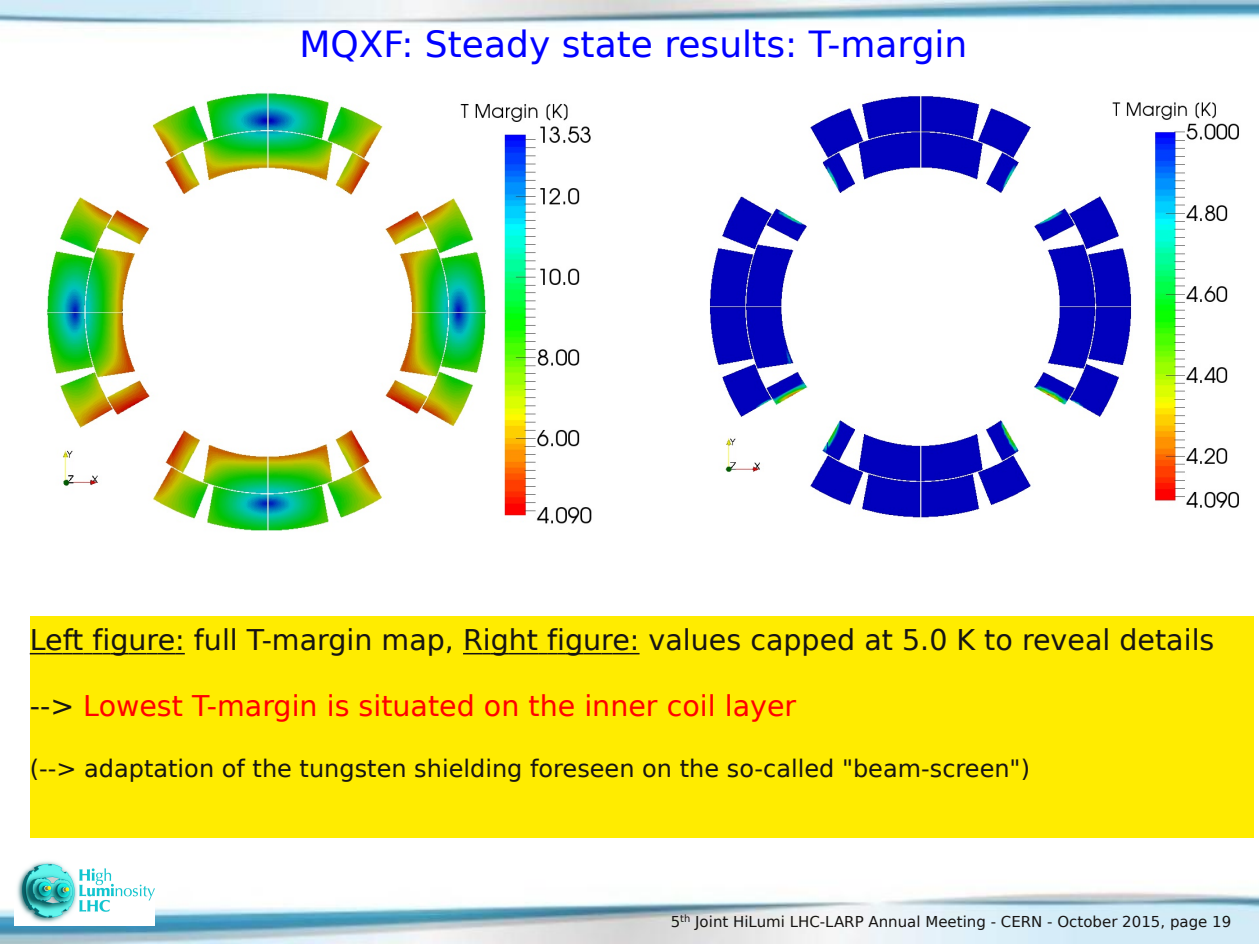
<style>
.page{position:relative;width:1259px;height:944px;background:#fff}
.page>*{position:absolute;margin:0;border:0;box-sizing:border-box;transform-origin:0 0}
.t1{font:36px "Bitstream Vera Sans";color:#00f}
.t2{font:28.5px "Bitstream Vera Sans";color:#161413}
.t3{font:28.5px "Bitstream Vera Sans";color:#f00}
.t4{font:24px "Bitstream Vera Sans";color:#161413}
.t5{font:15px "Bitstream Vera Sans";color:#161413}
.s1{color:#161413}
</style>
<div class="page">
<img style="left:0;top:0;width:1259px;height:944px">
<img style="left:14px;top:858px;width:140px;height:68px">
<img style="left:10px;top:87px;width:596px;height:452px">
<img style="left:674px;top:85px;width:578px;height:438px">
<div style="left:30px;top:617px;width:1223px;height:221px;background:#ffec00"></div>
<svg style="left:30px;top:653px;width:155px;height:1px"></svg>
<svg style="left:463px;top:653px;width:176px;height:1px"></svg>
<p class="t1" style="left:299px;top:24px;width:669px">MQXF: Steady state results: T-margin</p>
<p class="t2" style="left:30px;top:623px;width:1186px">Left figure: full T-margin map, Right figure: values capped at 5.0 K to reveal details</p>
<p class="t3" style="left:30px;top:690px;width:768px"><span class="s1">--&gt;</span> Lowest T-margin is situated on the inner coil layer</p>
<p class="t4" style="left:30px;top:755px;width:1001px">(--&gt; adaptation of the tungsten shielding foreseen on the so-called "beam-screen")</p>
<p class="t5" style="left:671px;top:913px;width:562px">5<sup>th</sup> Joint HiLumi LHC-LARP Annual Meeting - CERN - October 2015, page 19</p>
</div>
